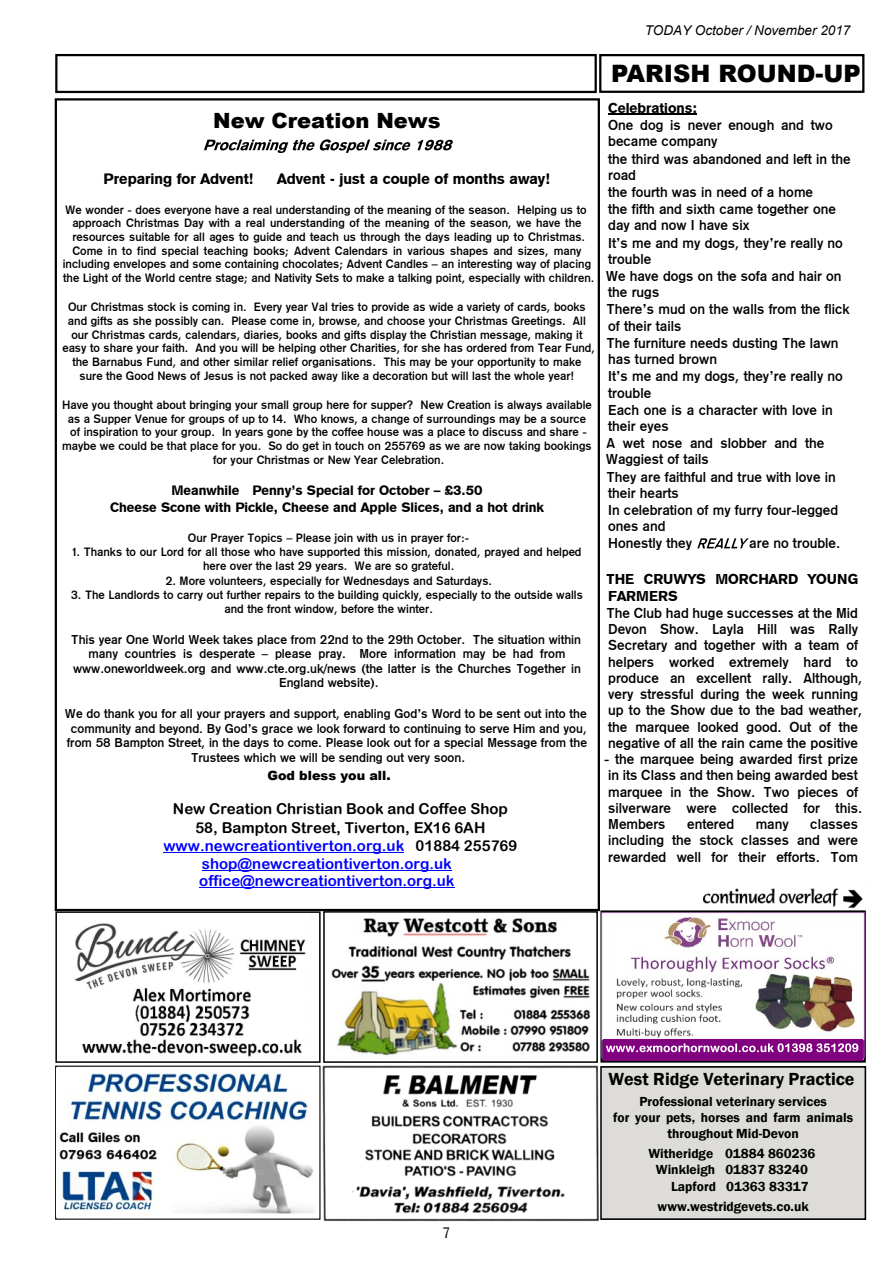
<style>
.page{position:relative;width:893px;height:1263px;background:#fff}
.page>*{position:absolute;margin:0;border:0;box-sizing:border-box;transform-origin:0 0}
.t1{font:900 24px "Arial";color:#000}
.t2{font:900 21px "Arial";color:#000}
.t3{font:600 18px "Franklin Gothic";color:#000}
.t4{font:15px "Arial Rounded MT Bold";color:#00f}
.t5{font:15px "Arial Rounded MT Bold";color:#000}
.t6{font:15px "Gothic 725 BT Black A";color:#000}
.t7{font:15px "Gothic 720 BT Roman B";color:#000}
.t8{font:14.25px/16.8px "Gothic 725 BT Bold A";color:#000}
.t9{font:14.25px/17.1px "Gothic 725 BT Black A";color:#000}
.t10{font:600 13.5px/15.8px "Franklin Gothic";color:#000;text-align:center}
.t11{font:13.5px/17.1px "Gothic 725 BT Black A";color:#000;text-align:center}
.t12{font:italic 13.5px "Arial";color:#000}
.t13{font:12.75px/14.5px "Gothic 725 BT Bold A";color:#000;text-align:center}
.t14{font:900 12.75px "Arial";color:#000}
.t15{font:12px/13.6px "Gothic 725 BT Bold A";color:#000;text-align:center}
.s1{color:#000}
</style>
<div class="page">
<hr style="left:608px;top:114px;width:89px;height:1px;background:#000">
<svg style="left:697px;top:538px;width:52px;height:10px"></svg>
<img style="left:322px;top:1062px;width:279px;height:160px">
<div style="left:55px;top:1066px;width:265px;height:154px;border:1px solid #000"></div>
<div style="left:600px;top:1066px;width:266px;height:154px;background:#dddcd8;border:2px solid #000"></div>
<div style="left:599px;top:54px;width:265px;height:39px;border:2px solid #000"></div>
<img style="left:59px;top:1069px;width:260px;height:147px">
<div style="left:55px;top:911px;width:266px;height:152px;border:2px solid #000"></div>
<div style="left:323px;top:911px;width:275px;height:152px;border:2px solid #000"></div>
<img style="left:331px;top:917px;width:260px;height:139px">
<img style="left:74px;top:923px;width:232px;height:134px">
<img style="left:703px;top:888px;width:160px;height:21px">
<svg style="left:204px;top:139px;width:206px;height:14px"></svg>
<svg style="left:417px;top:140px;width:36px;height:10px"></svg>
<hr style="left:163px;top:852px;width:241px;height:1px;background:#00f">
<hr style="left:202px;top:870px;width:250px;height:1px;background:#00f">
<hr style="left:199px;top:887px;width:256px;height:1px;background:#00f">
<div style="left:600px;top:910px;width:266px;height:152px;border:2px solid #000"></div>
<img style="left:602px;top:912px;width:262px;height:145px">
<div style="left:603px;top:1039px;width:260px;height:21px;background:#800080"></div>
<svg style="left:606px;top:1043px;width:252px;height:9px"></svg>
<div style="left:55px;top:54px;width:542px;height:39px;border:2px solid #000"></div>
<p class="t12" style="left:645px;top:25px;width:207px">TODAY October / November 2017</p>
<h2 class="t2" style="left:213px;top:113px;width:229px">New Creation News</h2>
<p class="t6" style="left:104px;top:172px;width:152px">Preparing for Advent!</p>
<p class="t6" style="left:277px;top:172px;width:275px">Advent - just a couple of months away!</p>
<p class="t15" style="left:63px;top:204px;width:533px">We wonder - does everyone have a real understanding of the meaning of the season. Helping us to approach Christmas Day with a real understanding of the meaning of the season, we have the resources suitable for all ages to guide and teach us through the days leading up to Christmas.<br>Come in to find special teaching books; Advent Calendars in various shapes and sizes, many including envelopes and some containing chocolates; Advent Candles – an interesting way of placing the Light of the World centre stage; and Nativity Sets to make a talking point, especially with children.</p>
<p class="t15" style="left:62px;top:301px;width:534px">Our Christmas stock is coming in. Every year Val tries to provide as wide a variety of cards, books and gifts as she possibly can. Please come in, browse, and choose your Christmas Greetings. All our Christmas cards, calendars, diaries, books and gifts display the Christian message, making it easy to share your faith. And you will be helping other Charities, for she has ordered from Tear Fund, the Barnabus Fund, and other similar relief organisations. This may be your opportunity to make sure the Good News of Jesus is not packed away like a decoration but will last the whole year!</p>
<p class="t15" style="left:62px;top:399px;width:531px">Have you thought about bringing your small group here for supper? New Creation is always available as a Supper Venue for groups of up to 14. Who knows, a change of surroundings may be a source of inspiration to your group. In years gone by the coffee house was a place to discuss and share - maybe we could be that place for you. So do get in touch on 255769 as we are now taking bookings for your Christmas or New Year Celebration.</p>
<p class="t11" style="left:110px;top:483px;width:435px">Meanwhile Penny’s Special for October – £3.50<br>Cheese Scone with Pickle, Cheese and Apple Slices, and a hot drink</p>
<p class="t15" style="left:188px;top:532px;width:283px">Our Prayer Topics – Please join with us in prayer for:-</p>
<p class="t15" style="left:72px;top:546px;width:511px">1. Thanks to our Lord for all those who have supported this mission, donated, prayed and helped here over the last 29 years. We are so grateful.</p>
<p class="t15" style="left:165px;top:575px;width:328px">2. More volunteers, especially for Wednesdays and Saturdays.</p>
<p class="t15" style="left:71px;top:589px;width:514px">3. The Landlords to carry out further repairs to the building quickly, especially to the outside walls and the front window, before the winter.</p>
<p class="t13" style="left:71px;top:633px;width:511px">This year One World Week takes place from 22nd to the 29th October. The situation within many countries is desperate – please pray. More information may be had from www.oneworldweek.org and www.cte.org.uk/news (the latter is the Churches Together in England website).</p>
<p class="t13" style="left:65px;top:707px;width:524px">We do thank you for all your prayers and support, enabling God’s Word to be sent out into the community and beyond. By God’s grace we look forward to continuing to serve Him and you, from 58 Bampton Street, in the days to come. Please look out for a special Message from the Trustees which we will be sending out very soon.</p>
<p class="t14" style="left:267px;top:771px;width:125px">God bless you all.</p>
<p class="t5" style="left:173px;top:803px;width:337px">New Creation Christian Book and Coffee Shop</p>
<p class="t5" style="left:195px;top:822px;width:292px">58, Bampton Street, Tiverton, EX16 6AH</p>
<p class="t4" style="left:163px;top:840px;width:356px">www.newcreationtiverton.org.uk <span class="s1">01884 255769</span></p>
<p class="t4" style="left:202px;top:858px;width:251px">shop@newcreationtiverton.org.uk</p>
<p class="t4" style="left:199px;top:875px;width:257px">office@newcreationtiverton.org.uk</p>
<h1 class="t1" style="left:611px;top:64px;width:251px">PARISH ROUND-UP</h1>
<p class="t9" style="left:608px;top:101px;width:90px">Celebrations:</p>
<p class="t8" style="left:606px;top:118px;width:247px">One dog is never enough and two became company<br>the third was abandoned and left in the road<br>the fourth was in need of a home<br>the fifth and sixth came together one day and now I have six<br>It’s me and my dogs, they’re really no trouble<br>We have dogs on the sofa and hair on the rugs<br>There’s mud on the walls from the flick of their tails<br>The furniture needs dusting The lawn has turned brown<br>It’s me and my dogs, they’re really no trouble<br>Each one is a character with love in their eyes<br>A wet nose and slobber and the<br>Waggiest of tails<br>They are faithful and true with love in their hearts<br>In celebration of my furry four-legged ones and<br>Honestly they</p>
<p class="t8" style="left:749px;top:536px;width:92px">are no trouble.</p>
<p class="t9" style="left:607px;top:571px;width:253px">THE CRUWYS MORCHARD YOUNG<br>FARMERS</p>
<p class="t8" style="left:606px;top:606px;width:257px;line-height:16.2px">The Club had huge successes at the Mid Devon Show. Layla Hill was Rally Secretary and together with a team of helpers worked extremely hard to produce an excellent rally. Although, very stressful during the week running up to the Show due to the bad weather, the marquee looked good. Out of the negative of all the rain came the positive</p>
<p class="t8" style="left:604px;top:752px;width:259px;line-height:16.2px">- the marquee being awarded first prize in its Class and then being awarded best marquee in the Show. Two pieces of silverware were collected for this.<br>Members</p>
<p class="t8" style="left:608px;top:817px;width:251px;line-height:16.2px;text-align:justify;text-indent:202px">classes including the stock classes and were rewarded well for their efforts. Tom</p>
<p class="t8" style="left:687px;top:817px;width:48px">entered</p>
<p class="t8" style="left:756px;top:817px;width:35px">many</p>
<p class="t7" style="left:443px;top:1227px;width:9px">7</p>
<p class="t8" style="left:608px;top:1069px;width:233px">to even start drawing at all, not being</p>
<h3 class="t3" style="left:609px;top:1072px;width:248px">West Ridge Veterinary Practice</h3>
<p class="t10" style="left:613px;top:1095px;width:241px">Professional veterinary services<br>for your pets, horses and farm animals throughout Mid-Devon</p>
<p class="t10" style="left:648px;top:1147px;width:169px">Witheridge 01884 860236</p>
<p class="t10" style="left:656px;top:1163px;width:153px">Winkleigh 01837 83240</p>
<p class="t10" style="left:671px;top:1179px;width:139px">Lapford 01363 83317</p>
<p class="t10" style="left:658px;top:1200px;width:153px">www.westridgevets.co.uk</p>
</div>
